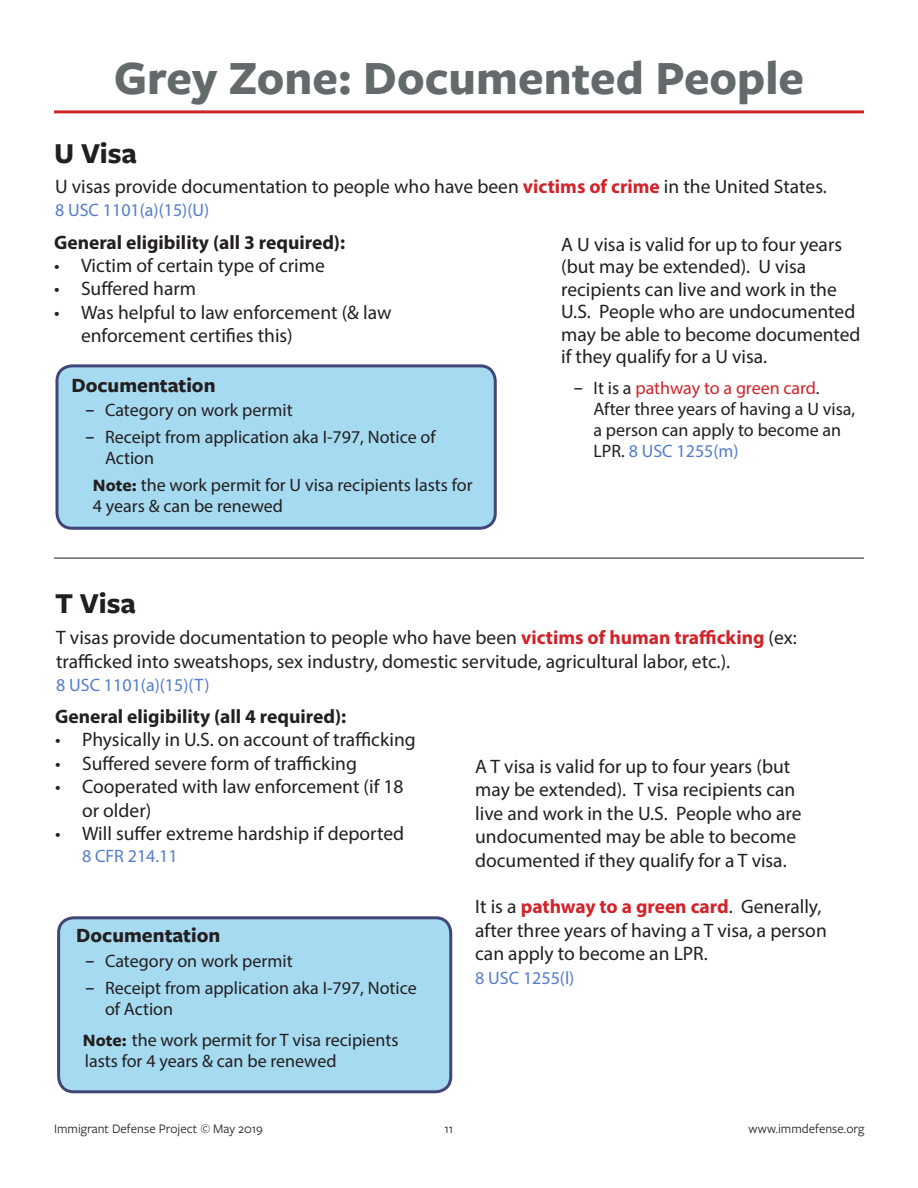
<style>
.page{position:relative;width:918px;height:1188px;background:#fff}
.page>*{position:absolute;margin:0;border:0;box-sizing:border-box;transform-origin:0 0}
.t1{font:700 49.5px "Freight Sans Pro";color:#64696b}
.t2{font:700 30px "Freight Sans Pro";color:#231f20}
.Documentation{font:700 21px "Freight Sans Pro";color:#231f20}
.Paragraph_Style_1{font:19.5px/23.4px "Myriad Pro";color:#231f20}
.t3{font:700 19.5px "Myriad Pro";color:#231f20}
.Documentation-2{font:18px/21px "Myriad Pro";color:#231f20}
.t4{font:18px "Myriad Pro";color:#537dcc}
.t5{font:13.5px "Freight Sans Pro";color:#231f20}
.s1{font-weight:700;color:#d1232a}
.s2{font-family:"Lucida Grande"}
.s3{font-family:"Freight Sans Pro";font-weight:700}
.s4{color:#d1232a}
.s5{color:#537dcc}
</style>
<div class="page">
<div style="left:57px;top:366px;width:438px;height:162px;background:#a5daf0;border-radius:15px"></div>
<div style="left:56px;top:364px;width:441px;height:166px;border:3px solid #02084c;border-radius:15px"></div>
<hr style="left:54px;top:557px;width:810px;height:2px;background:#64696b">
<div style="left:59px;top:918px;width:392px;height:174px;background:#a5daf0;border-radius:15px"></div>
<div style="left:57px;top:916px;width:395px;height:177px;border:3px solid #02084c;border-radius:15px"></div>
<hr style="left:54px;top:110px;width:810px;height:3px;background:#d1232a">
<p class="t1" style="left:114px;top:44px;width:692px">Grey Zone: Documented People</p>
<p class="t2" style="left:54px;top:133px;width:84px">U Visa</p>
<p class="Paragraph_Style_1" style="left:55px;top:175px;width:773px">U visas provide documentation to people who have been <span class="s1">victims of crime</span> in the United States.</p>
<p class="t4" style="left:55px;top:199px;width:156px">8 USC 1101(a)(15)(U)</p>
<p class="t3" style="left:54px;top:229px;width:293px">General eligibility (all 3 required):</p>
<p class="Paragraph_Style_1" style="left:54px;top:253px;width:272px">• Victim of certain type of crime</p>
<p class="Paragraph_Style_1" style="left:54px;top:277px;width:144px">• Suffered harm</p>
<p class="Paragraph_Style_1" style="left:81px;top:300px;width:312px;text-indent:-27px">• Was helpful to law enforcement (&amp; law enforcement certifies this)</p>
<p class="Documentation" style="left:71px;top:370px;width:146px">Documentation</p>
<p class="Documentation-2" style="left:85px;top:400px;width:209px"><span class="s2">-</span> Category on work permit</p>
<p class="Documentation-2" style="left:105px;top:426px;width:332px;text-indent:-20px"><span class="s2">-</span> Receipt from application aka I-797, Notice of<br>Action</p>
<p class="Documentation-2" style="left:93px;top:474px;width:381px;line-height:21.6px"><span class="s3">Note:</span> the work permit for U visa recipients lasts for<br>4 years &amp; can be renewed</p>
<p class="Paragraph_Style_1" style="left:561px;top:233px;width:301px;line-height:22.5px">A U visa is valid for up to four years (but may be extended). U visa recipients can live and work in the<br>U.S. People who are undocumented may be able to become documented if they qualify for a U visa.</p>
<p class="Documentation-2" style="left:593px;top:377px;width:263px;text-indent:-20px"><span class="s2">-</span> It is a <span class="s4">pathway to a green card</span>.<br>After three years of having a U visa, a person can apply to become an<br>LPR. <span class="s5">8 USC 1255(m)</span></p>
<p class="t2" style="left:55px;top:583px;width:82px">T Visa</p>
<p class="Paragraph_Style_1" style="left:56px;top:626px;width:742px">T visas provide documentation to people who have been <span class="s1">victims of human trafficking</span> (ex: trafficked into sweatshops, sex industry, domestic servitude, agricultural labor, etc.).</p>
<p class="t4" style="left:56px;top:674px;width:155px">8 USC 1101(a)(15)(T)</p>
<p class="t3" style="left:55px;top:704px;width:293px">General eligibility (all 4 required):</p>
<p class="Paragraph_Style_1" style="left:55px;top:728px;width:362px">• Physically in U.S. on account of trafficking</p>
<p class="Paragraph_Style_1" style="left:55px;top:751px;width:303px">• Suffered severe form of trafficking</p>
<p class="Paragraph_Style_1" style="left:82px;top:775px;width:323px;text-indent:-27px">• Cooperated with law enforcement (if 18 or older)</p>
<p class="Paragraph_Style_1" style="left:55px;top:821px;width:351px">• Will suffer extreme hardship if deported</p>
<p class="t4" style="left:82px;top:844px;width:97px">8 CFR 214.11</p>
<p class="Documentation" style="left:76px;top:921px;width:146px">Documentation</p>
<p class="Documentation-2" style="left:85px;top:950px;width:209px"><span class="s2">-</span> Category on work permit</p>
<p class="Documentation-2" style="left:105px;top:976px;width:313px;line-height:21.6px;text-indent:-20px"><span class="s2">-</span> Receipt from application aka I-797, Notice of Action</p>
<p class="Documentation-2" style="left:83px;top:1029px;width:317px;line-height:21.6px"><span class="s3">Note:</span> the work permit for T visa recipients lasts for 4 years &amp; can be renewed</p>
<p class="Paragraph_Style_1" style="left:475px;top:754px;width:328px">A T visa is valid for up to four years (but may be extended). T visa recipients can live and work in the U.S. People who are undocumented may be able to become documented if they qualify for a T visa.</p>
<p class="Paragraph_Style_1" style="left:475px;top:895px;width:353px">It is a <span class="s1">pathway to a green card</span>. Generally, after three years of having a T visa, a person can apply to become an LPR.</p>
<p class="t4" style="left:475px;top:966px;width:101px">8 USC 1255(l)</p>
<p class="t5" style="left:54px;top:1120px;width:211px">Immigrant Defense Project © May 2019</p>
<p class="t5" style="left:445px;top:1120px;width:10px">11</p>
<p class="t5" style="left:749px;top:1120px;width:117px">www.immdefense.org</p>
</div>
